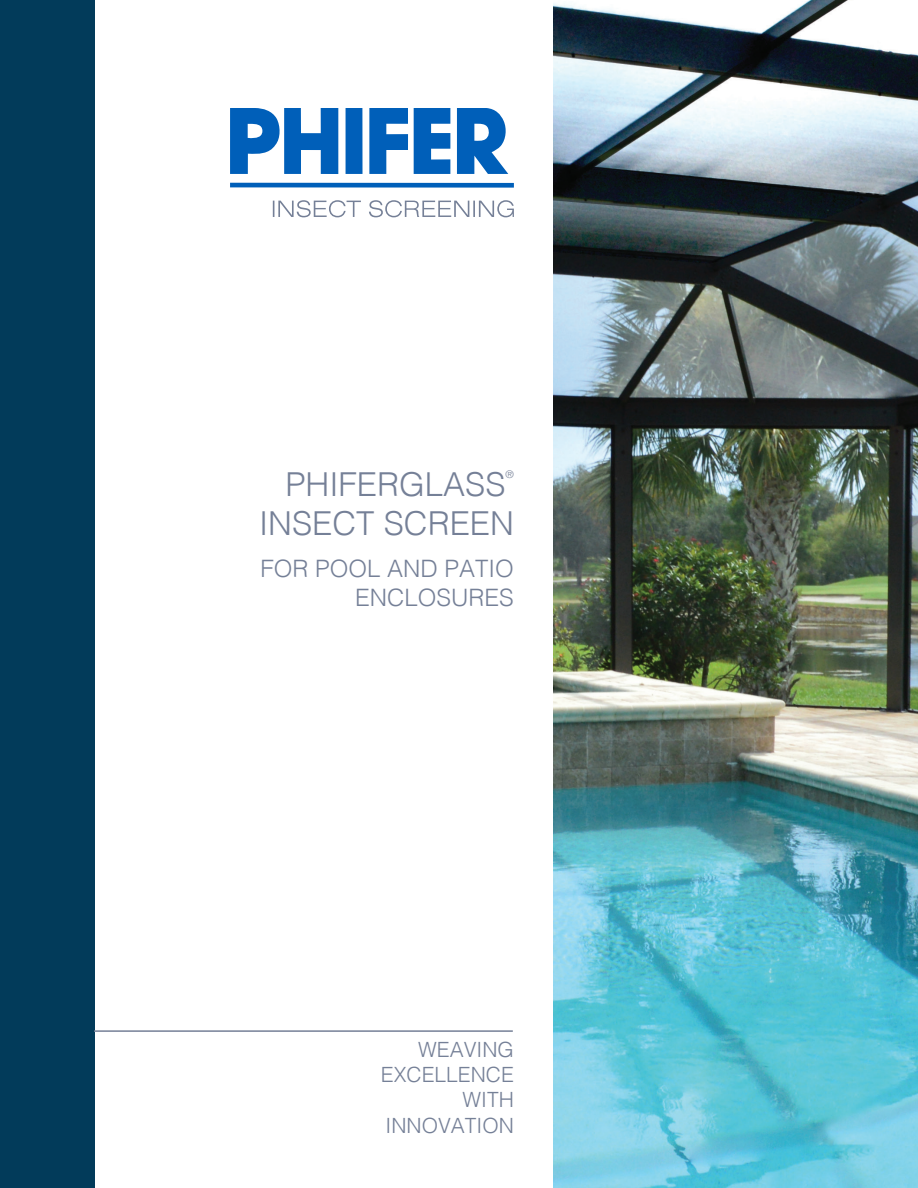
<style>
.page{position:relative;width:918px;height:1188px;background:#fff}
.page>*{position:absolute;margin:0;border:0;box-sizing:border-box;transform-origin:0 0}
.t1{font:300 33px "Helvetica";color:#758097}
.t2{font:300 24px/28.8px "Helvetica";color:#758097;text-align:right}
.t3{font:300 21px/25.2px "Helvetica";color:#758097;text-align:right}
.t4{font:300 10.5px "Helvetica";color:#758097}
</style>
<div class="page">
<div style="left:0;top:0;width:94px;height:1188px;background:#023b5a"></div>
<hr style="left:95px;top:1030px;width:418px;height:2px;background:#758097">
<img style="left:554px;top:0;width:364px;height:1188px">
<div style="left:230px;top:183px;width:284px;height:5px;background:#005fb9"></div>
<svg style="left:230px;top:108px;width:108px;height:66px"></svg>
<div style="left:346px;top:108px;width:17px;height:66px;background:#005fb9"></div>
<svg style="left:369px;top:108px;width:39px;height:66px"></svg>
<svg style="left:414px;top:108px;width:36px;height:66px;background:#2878c4"></svg>
<svg style="left:457px;top:108px;width:51px;height:66px"></svg>
<svg style="left:273px;top:200px;width:241px;height:17px"></svg>
<p class="t1" style="left:285px;top:456px;width:222px">PHIFERGLASS</p>
<p class="t4" style="left:506px;top:465px;width:10px">®</p>
<p class="t1" style="left:259px;top:495px;width:256px">INSECT SCREEN</p>
<p class="t2" style="left:260px;top:553px;width:255px">FOR POOL AND PATIO<br>ENCLOSURES</p>
<p class="t3" style="left:381px;top:1035px;width:134px">WEAVING<br>EXCELLENCE<br>WITH<br>INNOVATION</p>
</div>
